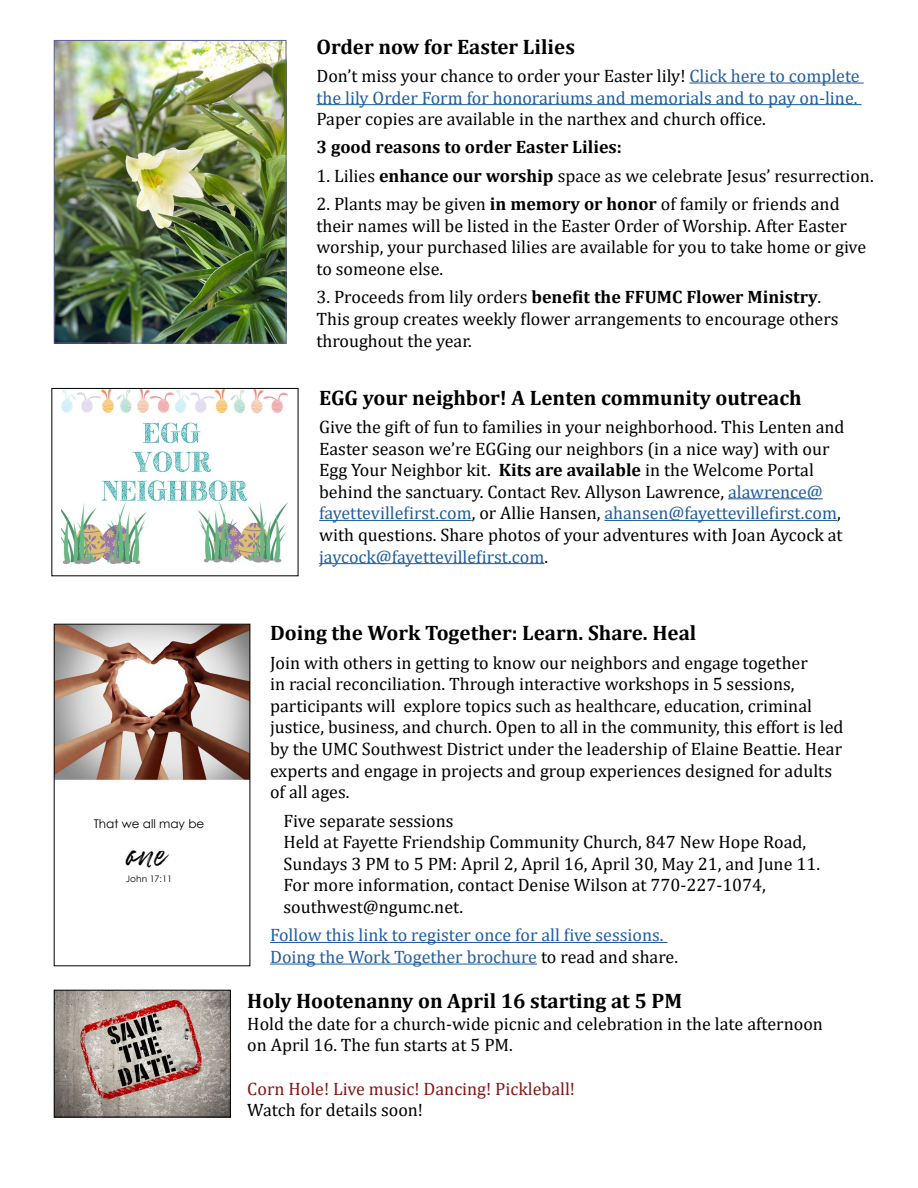
<style>
.page{position:relative;width:918px;height:1188px;background:#fff}
.page>*{position:absolute;margin:0;border:0;box-sizing:border-box;transform-origin:0 0}
.t1{font:700 21px "Cambria";color:#000}
.t2{font:21px "Betterworks";color:#000}
.t3{font:18px/21.6px "Cambria";color:#000}
.t4{font:18px/21.6px "Cambria";color:#215e9e}
.t5{font:18px "Cambria";color:#851515}
.t6{font:700 18px "Cambria";color:#000}
.t7{font:12px "Century Gothic";color:#000}
.t8{font:9px "Century Gothic";color:#000}
.s1{color:#000}
.s2{font-weight:700}
.s3{color:#215e9e}
</style>
<div class="page">
<img style="left:56px;top:992px;width:173px;height:123px">
<div style="left:54px;top:990px;width:177px;height:127px;border:1px solid #000"></div>
<hr style="left:728px;top:498px;width:95px;height:1px;background:#215e9e">
<hr style="left:319px;top:520px;width:153px;height:1px;background:#215e9e">
<hr style="left:604px;top:520px;width:233px;height:1px;background:#215e9e">
<hr style="left:319px;top:563px;width:225px;height:1px;background:#215e9e">
<img style="left:62px;top:390px;width:226px;height:173px">
<img style="left:56px;top:626px;width:192px;height:155px">
<hr style="left:270px;top:942px;width:397px;height:1px;background:#215e9e">
<hr style="left:270px;top:964px;width:267px;height:1px;background:#215e9e">
<hr style="left:689px;top:83px;width:175px;height:1px;background:#215e9e">
<hr style="left:316px;top:104px;width:545px;height:1px;background:#215e9e">
<img style="left:56px;top:42px;width:228px;height:299px">
<div style="left:54px;top:40px;width:232px;height:303px;border:1px solid #62619d"></div>
<p class="t7" style="left:94px;top:815px;width:112px">That we all may be</p>
<p class="t2" style="left:129px;top:844px;width:41px">ONE</p>
<p class="t8" style="left:126px;top:872px;width:48px">John 17:11</p>
<p class="t1" style="left:316px;top:32px;width:260px">Order now for Easter Lilies</p>
<p class="t4" style="left:316px;top:65px;width:545px"><span class="s1">Don’t miss your chance to order your Easter lily!</span> Click here to complete the lily Order Form for honorariums and memorials and to pay on-line.</p>
<p class="t3" style="left:316px;top:108px;width:451px">Paper copies are available in the narthex and church office.</p>
<p class="t6" style="left:316px;top:135px;width:307px">3 good reasons to order Easter Lilies:</p>
<p class="t3" style="left:316px;top:165px;width:559px">1. Lilies <span class="s2">enhance our worship</span> space as we celebrate Jesus’ resurrection.</p>
<p class="t3" style="left:316px;top:193px;width:551px">2. Plants may be given <span class="s2">in memory or honor</span> of family or friends and their names will be listed in the Easter Order of Worship. After Easter worship, your purchased lilies are available for you to take home or give to someone else.</p>
<p class="t3" style="left:316px;top:286px;width:524px">3. Proceeds from lily orders <span class="s2">benefit the FFUMC Flower Ministry</span>.<br>This group creates weekly flower arrangements to encourage others throughout the year.</p>
<p class="t1" style="left:319px;top:383px;width:484px">EGG your neighbor! A Lenten community outreach</p>
<p class="t3" style="left:319px;top:416px;width:527px">Give the gift of fun to families in your neighborhood. This Lenten and Easter season we’re EGGing our neighbors (in a nice way) with our Egg Your Neighbor kit. <span class="s2">Kits are available</span> in the Welcome Portal behind the sanctuary. Contact Rev. Allyson Lawrence, <span class="s3">alawrence@ fayettevillefirst.com</span>, or Allie Hansen, <span class="s3">ahansen@fayettevillefirst.com</span>, with questions. Share photos of your adventures with Joan Aycock at <span class="s3">jaycock@fayettevillefirst.com</span>.</p>
<p class="t1" style="left:270px;top:618px;width:428px">Doing the Work Together: Learn. Share. Heal</p>
<p class="t3" style="left:270px;top:652px;width:575px">Join with others in getting to know our neighbors and engage together<br>in racial reconciliation. Through interactive workshops in 5 sessions, participants will explore topics such as healthcare, education, criminal justice, business, and church. Open to all in the community, this effort is led by the UMC Southwest District under the leadership of Elaine Beattie. Hear experts and engage in projects and group experiences designed for adults of all ages.</p>
<p class="t3" style="left:284px;top:810px;width:538px">Five separate sessions<br>Held at Fayette Friendship Community Church, 847 New Hope Road, Sundays 3 PM to 5 PM: April 2, April 16, April 30, May 21, and June 11.<br>For more information, contact Denise Wilson at 770-227-1074, southwest@ngumc.net.</p>
<p class="t4" style="left:270px;top:924px;width:409px">Follow this link to register once for all five sessions.<br>Doing the Work Together brochure <span class="s1">to read and share.</span></p>
<p class="t1" style="left:247px;top:986px;width:436px">Holy Hootenanny on April 16 starting at 5 PM</p>
<p class="t3" style="left:247px;top:1013px;width:577px">Hold the date for a church-wide picnic and celebration in the late afternoon on April 16. The fun starts at 5 PM.</p>
<p class="t5" style="left:247px;top:1078px;width:329px">Corn Hole! Live music! Dancing! Pickleball!</p>
<p class="t3" style="left:247px;top:1099px;width:177px">Watch for details soon!</p>
</div>
